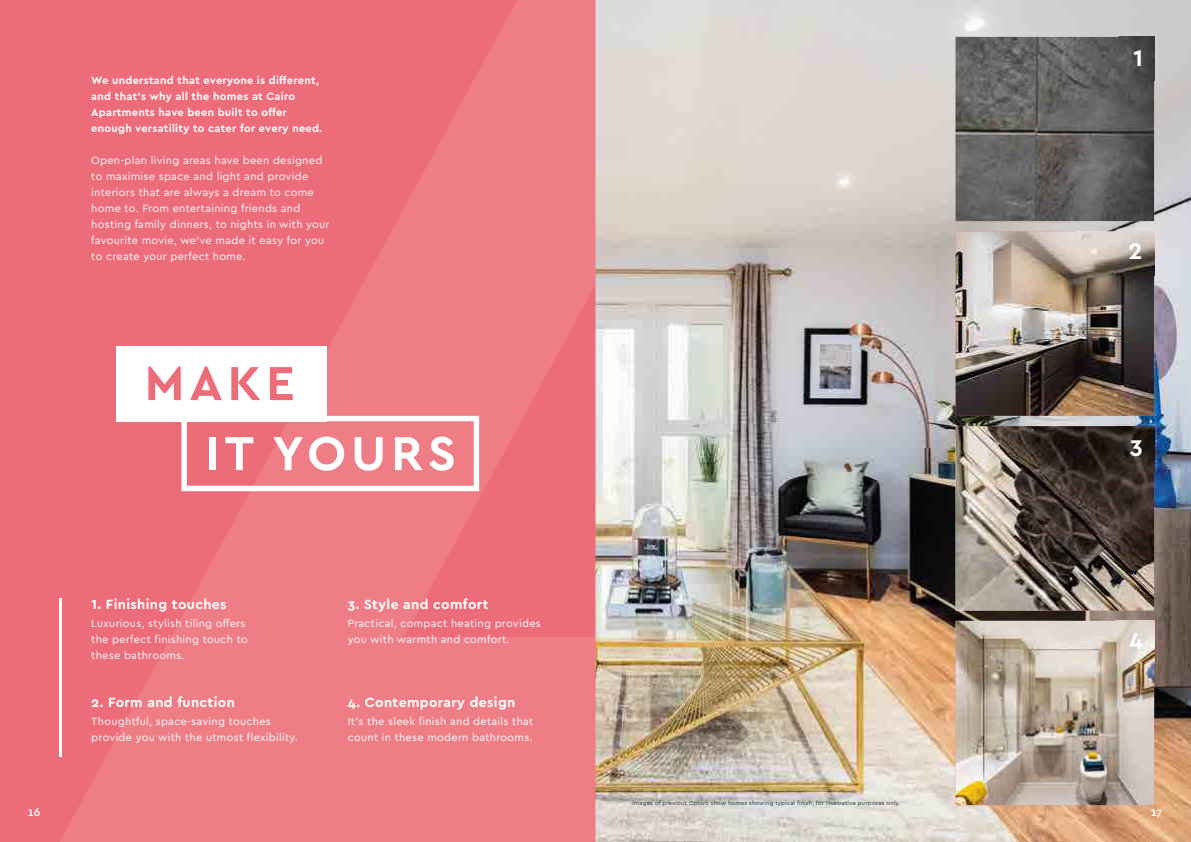
<style>
.page{position:relative;width:1191px;height:842px;background:#fff}
.page>*{position:absolute;margin:0;border:0;box-sizing:border-box;transform-origin:0 0}
.t1{font:700 50px "Cera GR";letter-spacing:.1em;color:#fff}
.t2{font:700 50px "Cera GR";color:#ed6c79}
.t3{font:700 23.8px "Cera GR";color:#fff}
.t4{font:700 14px "Cera GR";letter-spacing:.025em;color:#fff}
.t5{font:500 12px "Cera GR";color:#fff}
.t6{font:11px/16px "Cera GR";letter-spacing:.025em;color:#fff}
.t7{font:700 11px/16px "Cera GR";letter-spacing:.025em;color:#fff}
.t8{font:6px "Cera GR";letter-spacing:.025em;color:#1e3645}
</style>
<div class="page">
<div style="left:0;top:0;width:595px;height:842px;background:#ed6c79"></div>
<svg style="left:60px;top:0;width:535px;height:842px;fill:#ef7d85"></svg>
<img style="left:595px;top:0;width:596px;height:842px">
<div style="left:116px;top:346px;width:211px;height:75px;background:#fff"></div>
<svg style="left:181px;top:416px;width:298px;height:75px"></svg>
<img style="left:955px;top:37px;width:199px;height:184px">
<img style="left:1119px;top:36px;width:37px;height:45px">
<img style="left:1119px;top:37px;width:35px;height:44px">
<img style="left:955px;top:231px;width:199px;height:185px">
<img style="left:1114px;top:229px;width:41px;height:46px">
<img style="left:1114px;top:231px;width:40px;height:44px">
<img style="left:955px;top:426px;width:199px;height:184px">
<img style="left:1115px;top:424px;width:41px;height:47px">
<img style="left:1115px;top:426px;width:39px;height:45px">
<img style="left:955px;top:621px;width:199px;height:184px">
<img style="left:1115px;top:619px;width:42px;height:45px">
<img style="left:1115px;top:621px;width:39px;height:43px">
<hr style="left:60px;top:598px;width:2px;height:159px;background:#fff">
<p class="t7" style="left:91px;top:73px;width:232px">We understand that everyone is different, and that’s why all the homes at Cairo Apartments have been built to offer enough versatility to cater for every need.</p>
<p class="t6" style="left:91px;top:153px;width:240px">Open-plan living areas have been designed to maximise space and light and provide interiors that are always a dream to come home to. From entertaining friends and hosting family dinners, to nights in with your favourite movie, we’ve made it easy for you to create your perfect home.</p>
<h1 class="t2" style="left:145px;top:355px;width:152px">MAKE</h1>
<h1 class="t1" style="left:205px;top:425px;width:252px">IT YOURS</h1>
<p class="t4" style="left:91px;top:597px;width:137px">1. Finishing touches</p>
<p class="t6" style="left:91px;top:615px;width:158px">Luxurious, stylish tiling offers the perfect finishing touch to these bathrooms.</p>
<p class="t4" style="left:91px;top:695px;width:145px">2. Form and function</p>
<p class="t6" style="left:91px;top:713px;width:208px">Thoughtful, space-saving touches provide you with the utmost flexibility.</p>
<p class="t4" style="left:348px;top:597px;width:142px">3. Style and comfort</p>
<p class="t6" style="left:348px;top:615px;width:194px">Practical, compact heating provides you with warmth and comfort.</p>
<p class="t4" style="left:348px;top:695px;width:169px">4. Contemporary design</p>
<p class="t6" style="left:348px;top:713px;width:187px">It’s the sleek finish and details that count in these modern bathrooms.</p>
<h2 class="t3" style="left:1133px;top:45px;width:11px">1</h2>
<h2 class="t3" style="left:1128px;top:238px;width:15px">2</h2>
<h2 class="t3" style="left:1129px;top:434px;width:15px">3</h2>
<h2 class="t3" style="left:1129px;top:627px;width:15px">4</h2>
<p class="t8" style="left:632px;top:800px;width:269px">Images of previous Optivo show homes showing typical finish, for illustrative purposes only.</p>
<p class="t5" style="left:28px;top:805px;width:14px">16</p>
<p class="t5" style="left:1150px;top:805px;width:13px">17</p>
</div>
